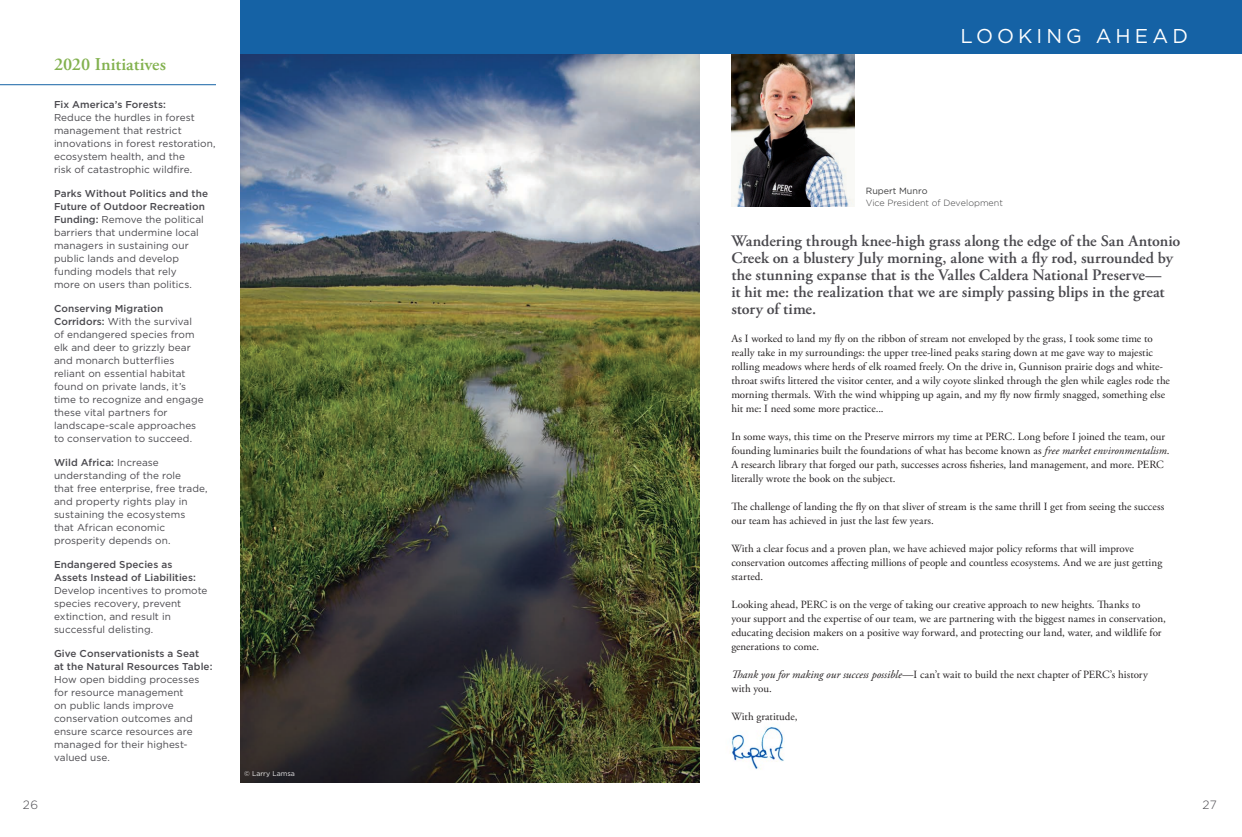
<style>
.page{position:relative;width:1242px;height:837px;background:#fff}
.page>*{position:absolute;margin:0;border:0;box-sizing:border-box;transform-origin:0 0}
.SUBHEADING{font:20px "Gotham";letter-spacing:.2em;color:#fff}
.SUBHEADING-2{font:600 18px "Adobe Garamond Pro";letter-spacing:-.005em;color:#82b14e}
.t1{font:600 16px/17px "Adobe Garamond Pro";letter-spacing:.005em;color:#4a494e}
.BODY_INDENT{font:300 12px "Gotham";color:#4a494e}
.t2{font:11px/14px "Adobe Garamond Pro";letter-spacing:.005em;color:#231f20}
.SUBHEADING-3{font:10px/13px "Gotham";letter-spacing:.005em;color:#4a494e}
.t3{font:300 9px "Gotham";color:#3e3e3f}
.t4{font:9px "Gotham";color:#3e3e3f}
.t5{font:7px "Gotham";color:#fff}
.s1{font-weight:500}
.s2{font-style:italic}
.s3{font-style:italic;font-size:11.2px}
</style>
<div class="page">
<img style="left:731px;top:726px;width:53px;height:44px">
<img style="left:240px;top:54px;width:460px;height:729px">
<div style="left:240px;top:0;width:1002px;height:54px;background:#1562a5"></div>
<img style="left:731px;top:54px;width:124px;height:152px">
<hr style="left:0;top:84px;width:216px;height:1px;background:#1562a5">
<p class="SUBHEADING-2" style="left:54px;top:54px;width:113px">2020 Initiatives</p>
<p class="SUBHEADING-3" style="left:54px;top:98px;width:163px"><span class="s1">Fix America’s Forests:<br></span>Reduce the hurdles in forest management that restrict innovations in forest restoration, ecosystem health, and the<br>risk of catastrophic wildfire.</p>
<p class="SUBHEADING-3" style="left:54px;top:187px;width:156px"><span class="s1">Parks Without Politics and the<br>Future of Outdoor Recreation<br>Funding:</span> Remove the political barriers that undermine local managers in sustaining our public lands and develop funding models that rely<br>more on users than politics.</p>
<p class="SUBHEADING-3" style="left:54px;top:302px;width:151px"><span class="s1">Conserving Migration<br>Corridors:</span> With the survival of endangered species from elk and deer to grizzly bear and monarch butterflies reliant on essential habitat found on private lands, it’s time to recognize and engage these vital partners for landscape-scale approaches to conservation to succeed.</p>
<p class="SUBHEADING-3" style="left:54px;top:456px;width:155px"><span class="s1">Wild Africa:</span> Increase understanding of the role<br>that free enterprise, free trade, and property rights play in sustaining the ecosystems that African economic prosperity depends on.</p>
<p class="SUBHEADING-3" style="left:54px;top:558px;width:155px"><span class="s1">Endangered Species as<br>Assets Instead of Liabilities:<br></span>Develop incentives to promote species recovery, prevent extinction, and result in successful delisting.</p>
<p class="SUBHEADING-3" style="left:54px;top:647px;width:160px"><span class="s1">Give Conservationists a Seat<br>at the Natural Resources Table:<br></span>How open bidding processes for resource management<br>on public lands improve conservation outcomes and ensure scarce resources are managed for their highest&shy;valued use.</p>
<p class="t5" style="left:244px;top:770px;width:52px">© Larry Lamsa</p>
<p class="SUBHEADING" style="left:961px;top:23px;width:229px">LOOKING AHEAD</p>
<p class="t4" style="left:866px;top:185px;width:63px">Rupert Munro</p>
<p class="t3" style="left:866px;top:198px;width:139px">Vice President of Development</p>
<p class="t1" style="left:731px;top:232px;width:451px">Wandering through knee-high grass along the edge of the San Antonio Creek on a blustery July morning, alone with a fly rod, surrounded by the stunning expanse that is the Valles Caldera National Preserve—<br>it hit me: the realization that we are simply passing blips in the great story of time.</p>
<p class="t2" style="left:731px;top:332px;width:440px">As I worked to land my fly on the ribbon of stream not enveloped by the grass, I took some time to really take in my surroundings: the upper tree-lined peaks staring down at me gave way to majestic rolling meadows where herds of elk roamed freely. On the drive in, Gunnison prairie dogs and white&shy;throat swifts littered the visitor center, and a wily coyote slinked through the glen while eagles rode the morning thermals. With the wind whipping up again, and my fly now firmly snagged, something else hit me: I need some more practice...</p>
<p class="t2" style="left:731px;top:430px;width:440px">In some ways, this time on the Preserve mirrors my time at PERC. Long before I joined the team, our founding luminaries built the foundations of what has become known as <span class="s2">free market environmentalism</span>.<br>A research library that forged our path, successes across fisheries, land management, and more. PERC literally wrote the book on the subject.</p>
<p class="t2" style="left:731px;top:500px;width:434px">The challenge of landing the fly on that sliver of stream is the same thrill I get from seeing the success our team has achieved in just the last few years.</p>
<p class="t2" style="left:731px;top:542px;width:432px">With a clear focus and a proven plan, we have achieved major policy reforms that will improve conservation outcomes affecting millions of people and countless ecosystems. And we are just getting started.</p>
<p class="t2" style="left:731px;top:598px;width:436px">Looking ahead, PERC is on the verge of taking our creative approach to new heights. Thanks to<br>your support and the expertise of our team, we are partnering with the biggest names in conservation, educating decision makers on a positive way forward, and protecting our land, water, and wildlife for generations to come.</p>
<p class="t2" style="left:731px;top:668px;width:418px"><span class="s3">Thank you for making our success possible</span>—I can’t wait to build the next chapter of PERC’s history with you.</p>
<p class="t2" style="left:731px;top:710px;width:68px">With gratitude,</p>
<p class="BODY_INDENT" style="left:23px;top:797px;width:17px">26</p>
<p class="BODY_INDENT" style="left:1203px;top:797px;width:16px">27</p>
</div>
